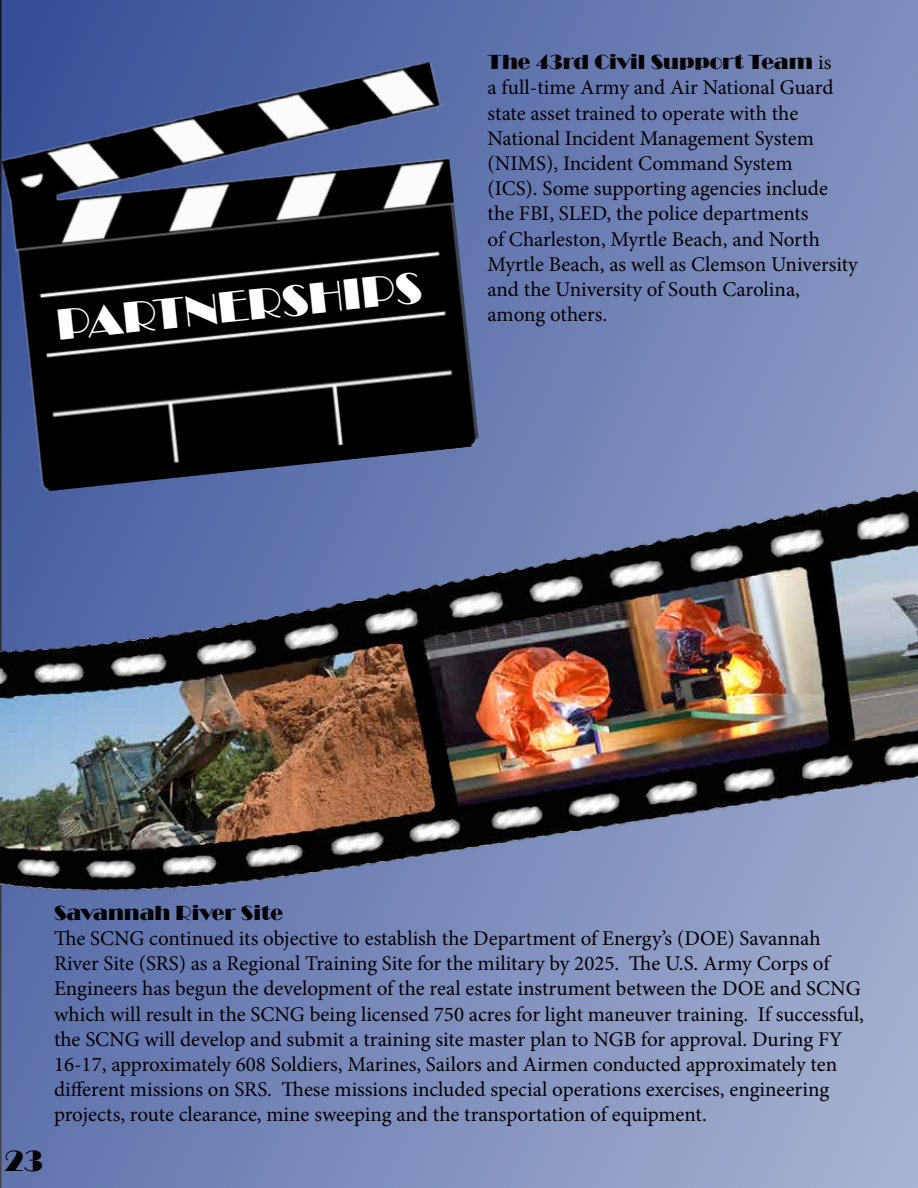
<style>
.page{position:relative;width:918px;height:1188px;background:#fff}
.page>*{position:absolute;margin:0;border:0;box-sizing:border-box;transform-origin:0 0}
.t1{font:45px "Broadway";color:#fff}
.t2{font:30px "Broadway";color:#000}
.t3{font:21px/25.2px "Minion Pro";color:#000}
.t4{font:21px "Broadway";color:#000}
.s1{font-family:"Minion Pro"}
</style>
<div class="page">
<svg style="left:0;top:1164px;width:918px;height:24px;background:#8493bf"></svg>
<img style="left:0;top:0;width:918px;height:1164px">
<img style="left:0;top:61px;width:479px;height:431px">
<h1 class="t1" style="left:54px;top:299px;width:369px;rotate:-6deg">PARTNERSHIPS</h1>
<p class="t4" style="left:488px;top:50px;width:345px">The 43rd Civil Support Team <span class="s1">is</span></p>
<p class="t3" style="left:488px;top:75px;width:372px">a full-time Army and Air National Guard state asset trained to operate with the National Incident Management System (NIMS), Incident Command System<br>(ICS). Some supporting agencies include the FBI, SLED, the police departments<br>of Charleston, Myrtle Beach, and North Myrtle Beach, as well as Clemson University and the University of South Carolina, among others.</p>
<h2 class="t2" style="left:5px;top:1144px;width:40px">23</h2>
<p class="t4" style="left:54px;top:901px;width:230px">Savannah River Site</p>
<p class="t3" style="left:54px;top:926px;width:812px">The SCNG continued its objective to establish the Department of Energy’s (DOE) Savannah River Site (SRS) as a Regional Training Site for the military by 2025. The U.S. Army Corps of Engineers has begun the development of the real estate instrument between the DOE and SCNG which will result in the SCNG being licensed 750 acres for light maneuver training. If successful, the SCNG will develop and submit a training site master plan to NGB for approval. During FY 16-17, approximately 608 Soldiers, Marines, Sailors and Airmen conducted approximately ten different missions on SRS. These missions included special operations exercises, engineering projects, route clearance, mine sweeping and the transportation of equipment.</p>
</div>
